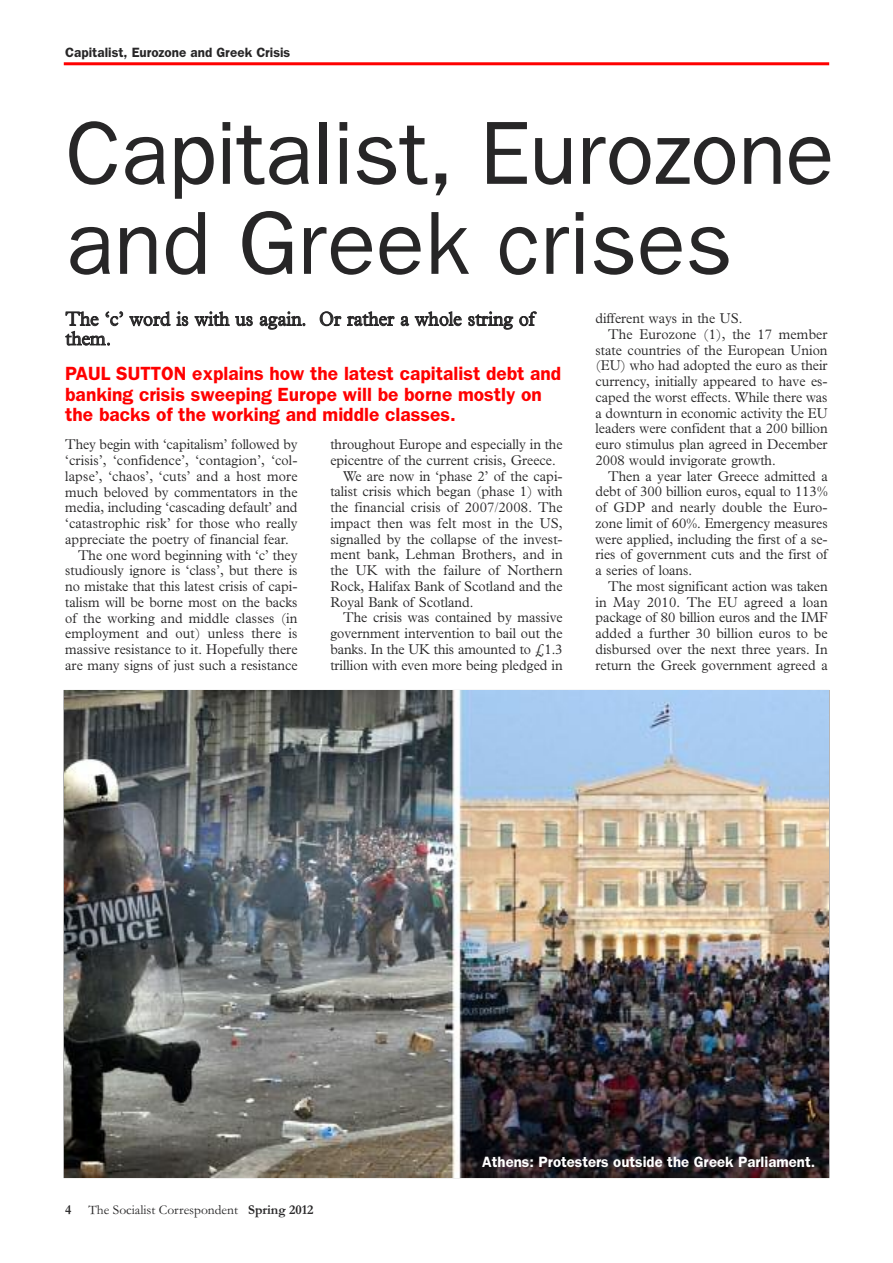
<style>
.page{position:relative;width:893px;height:1263px;background:#fff}
.page>*{position:absolute;margin:0;border:0;box-sizing:border-box;transform-origin:0 0}
.t1{font:90px/90px "Franklin Gothic";letter-spacing:-.01em;color:#272627}
.t2{font:19.5px/19.5px "PL Light";color:#272627;scale:.95 1}
.t3{font:600 19.2px/20.2px "Franklin Gothic";color:#f00}
.t4{font:600 15px "Franklin Gothic";color:#fff}
.t5{font:14.25px "PL Light";color:#272627;scale:.95 1}
.t6{font:13.5px "Garamond";color:#272627}
.t7{font:600 13.5px "Franklin Gothic";color:#272627}
.s1{font-weight:700}
</style>
<div class="page">
<hr style="left:64px;top:62px;width:765px;height:3px;background:#f00">
<img style="left:65px;top:691px;width:763px;height:486px">
<p class="t7" style="left:65px;top:44px;width:227px">Capitalist, Eurozone and Greek Crisis</p>
<h1 class="t1" style="left:65px;top:106px;width:771px">Capitalist, Eurozone and Greek crises</h1>
<h2 class="t2" style="left:66px;top:309px;width:495px">The ‘c’ word is with us again. Or rather a whole string of them.</h2>
<h3 class="t3" style="left:65px;top:363px;width:498px">PAUL SUTTON explains how the latest capitalist debt and banking crisis sweeping Europe will be borne mostly on the backs of the working and middle classes.</h3>
<p class="t5" style="left:595px;top:310px;width:156px">different ways in the US.</p>
<p class="t5" style="left:608px;top:326px;width:233px">The Eurozone (1), the 17 member</p>
<p class="t5" style="left:595px;top:341px;width:246px">state countries of the European Union</p>
<p class="t5" style="left:595px;top:357px;width:246px">(EU) who had adopted the euro as their</p>
<p class="t5" style="left:595px;top:373px;width:246px">currency, initially appeared to have es-</p>
<p class="t5" style="left:595px;top:389px;width:246px">caped the worst effects. While there was</p>
<p class="t5" style="left:595px;top:404px;width:246px">a downturn in economic activity the EU</p>
<p class="t5" style="left:595px;top:420px;width:246px">leaders were confident that a 200 billion</p>
<p class="t5" style="left:595px;top:436px;width:246px">euro stimulus plan agreed in December</p>
<p class="t5" style="left:595px;top:452px;width:191px">2008 would invigorate growth.</p>
<p class="t5" style="left:608px;top:467px;width:233px">Then a year later Greece admitted a</p>
<p class="t5" style="left:595px;top:483px;width:246px">debt of 300 billion euros, equal to 113%</p>
<p class="t5" style="left:595px;top:499px;width:246px">of GDP and nearly double the Euro-</p>
<p class="t5" style="left:595px;top:515px;width:246px">zone limit of 60%. Emergency measures</p>
<p class="t5" style="left:595px;top:530px;width:246px">were applied, including the first of a se-</p>
<p class="t5" style="left:595px;top:546px;width:246px">ries of government cuts and the first of</p>
<p class="t5" style="left:595px;top:562px;width:103px">a series of loans.</p>
<p class="t5" style="left:608px;top:578px;width:233px">The most significant action was taken</p>
<p class="t5" style="left:595px;top:593px;width:246px">in May 2010. The EU agreed a loan</p>
<p class="t5" style="left:595px;top:609px;width:246px">package of 80 billion euros and the IMF</p>
<p class="t5" style="left:595px;top:625px;width:246px">added a further 30 billion euros to be</p>
<p class="t5" style="left:595px;top:641px;width:246px">disbursed over the next three years. In</p>
<p class="t5" style="left:595px;top:656px;width:246px">return the Greek government agreed a</p>
<p class="t5" style="left:330px;top:436px;width:246px">throughout Europe and especially in the</p>
<p class="t5" style="left:330px;top:452px;width:239px">epicentre of the current crisis, Greece.</p>
<p class="t5" style="left:343px;top:467px;width:233px">We are now in ‘phase 2’ of the capi-</p>
<p class="t5" style="left:330px;top:483px;width:246px">talist crisis which began (phase 1) with</p>
<p class="t5" style="left:330px;top:499px;width:246px">the financial crisis of 2007/2008. The</p>
<p class="t5" style="left:330px;top:515px;width:246px">impact then was felt most in the US,</p>
<p class="t5" style="left:330px;top:530px;width:246px">signalled by the collapse of the invest-</p>
<p class="t5" style="left:330px;top:546px;width:246px">ment bank, Lehman Brothers, and in</p>
<p class="t5" style="left:330px;top:562px;width:246px">the UK with the failure of Northern</p>
<p class="t5" style="left:330px;top:578px;width:246px">Rock, Halifax Bank of Scotland and the</p>
<p class="t5" style="left:330px;top:593px;width:152px">Royal Bank of Scotland.</p>
<p class="t5" style="left:343px;top:609px;width:233px">The crisis was contained by massive</p>
<p class="t5" style="left:330px;top:625px;width:246px">government intervention to bail out the</p>
<p class="t5" style="left:330px;top:641px;width:246px">banks. In the UK this amounted to £1.3</p>
<p class="t5" style="left:330px;top:656px;width:246px">trillion with even more being pledged in</p>
<p class="t5" style="left:65px;top:436px;width:246px">They begin with ‘capitalism’ followed by</p>
<p class="t5" style="left:65px;top:452px;width:246px">‘crisis’, ‘confidence’, ‘contagion’, ‘col-</p>
<p class="t5" style="left:65px;top:468px;width:246px">lapse’, ‘chaos’, ‘cuts’ and a host more</p>
<p class="t5" style="left:65px;top:483px;width:246px">much beloved by commentators in the</p>
<p class="t5" style="left:65px;top:499px;width:246px">media, including ‘cascading default’ and</p>
<p class="t5" style="left:65px;top:515px;width:246px">‘catastrophic risk’ for those who really</p>
<p class="t5" style="left:65px;top:531px;width:237px">appreciate the poetry of financial fear.</p>
<p class="t5" style="left:78px;top:546px;width:233px">The one word beginning with ‘c’ they</p>
<p class="t5" style="left:65px;top:562px;width:246px">studiously ignore is ‘class’, but there is</p>
<p class="t5" style="left:65px;top:578px;width:246px">no mistake that this latest crisis of capi-</p>
<p class="t5" style="left:65px;top:594px;width:246px">talism will be borne most on the backs</p>
<p class="t5" style="left:65px;top:609px;width:246px">of the working and middle classes (in</p>
<p class="t5" style="left:65px;top:625px;width:246px">employment and out) unless there is</p>
<p class="t5" style="left:65px;top:641px;width:246px">massive resistance to it. Hopefully there</p>
<p class="t5" style="left:65px;top:657px;width:246px">are many signs of just such a resistance</p>
<p class="t6" style="left:65px;top:1201px;width:250px"><span class="s1">4</span> The Socialist Correspondent <span class="s1">Spring 2012</span></p>
<p class="t4" style="left:482px;top:1153px;width:334px">Athens: Protesters outside the Greek Parliament.</p>
</div>
